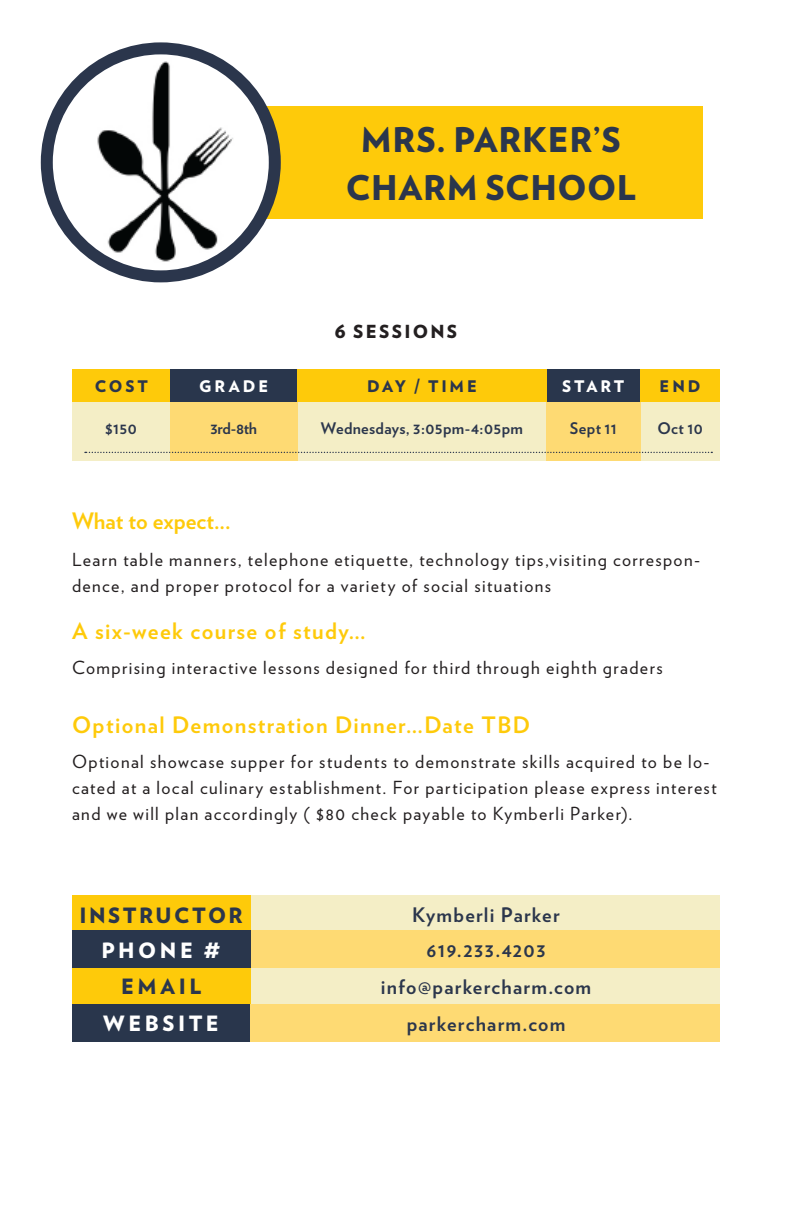
<style>
.page{position:relative;width:792px;height:1224px;background:#fff}
.page>*{position:absolute;margin:0;border:0;box-sizing:border-box;transform-origin:0 0}
.t1{font:900 34px/48px "Verlag";letter-spacing:.02em;color:#2b364c;text-align:center}
.t2{font:700 22.6px "Verlag";letter-spacing:.06em;color:#feca0a}
.t3{font:700 22.6px "Verlag";color:#feca0a}
.t4{font:900 21px "Verlag";letter-spacing:.12em;color:#2b364c}
.t5{font:900 21px "Verlag";letter-spacing:.165em;color:#fff}
.t6{font:700 20px "Verlag";letter-spacing:.06em;color:#2b364c}
.t7{font:18px/26px "Verlag";letter-spacing:.075em;color:#231f20}
.t8{font:900 18px "Verlag";letter-spacing:.13em;color:#231f20}
.t9{font:700 16px "Verlag";letter-spacing:.02em;color:#2b364c}
.t10{font:900 16px "Verlag";letter-spacing:.18em;color:#2b364c}
.t11{font:900 16px "Verlag";letter-spacing:.185em;color:#fff}
</style>
<div class="page">
<div style="left:72px;top:370px;width:98px;height:91px;background:#f4eec6"></div>
<div style="left:297px;top:370px;width:250px;height:91px;background:#f4eec6"></div>
<div style="left:640px;top:370px;width:80px;height:91px;background:#f4eec6"></div>
<div style="left:170px;top:375px;width:127px;height:86px;background:#feda73"></div>
<div style="left:546px;top:375px;width:94px;height:86px;background:#feda73"></div>
<div style="left:170px;top:370px;width:127px;height:32px;background:#29364c"></div>
<div style="left:546px;top:370px;width:94px;height:32px;background:#29364c"></div>
<div style="left:72px;top:370px;width:98px;height:32px;background:#feca0a"></div>
<div style="left:297px;top:370px;width:250px;height:32px;background:#feca0a"></div>
<div style="left:640px;top:370px;width:80px;height:32px;background:#feca0a"></div>
<svg style="left:85px;top:452px;width:627px;height:1px"></svg>
<div style="left:225px;top:106px;width:478px;height:113px;background:#feca0a"></div>
<div style="left:41px;top:42px;width:240px;height:240px;background:#2b364c;border-radius:50%"></div>
<img style="left:53px;top:54px;width:216px;height:216px;border-radius:108px">
<div style="left:250px;top:967px;width:470px;height:37px;background:#f4eec6"></div>
<div style="left:250px;top:895px;width:470px;height:37px;background:#f4eec6"></div>
<div style="left:72px;top:967px;width:178px;height:37px;background:#feca0a"></div>
<div style="left:72px;top:895px;width:178px;height:37px;background:#feca0a"></div>
<div style="left:72px;top:1004px;width:178px;height:37px;background:#29364c"></div>
<div style="left:250px;top:931px;width:470px;height:37px;background:#feda73"></div>
<div style="left:250px;top:1004px;width:470px;height:37px;background:#feda73"></div>
<div style="left:72px;top:931px;width:178px;height:37px;background:#29364c"></div>
<h1 class="t1" style="left:346px;top:114px;width:292px">MRS. PARKE R’S<br>CHARM SCHOOL</h1>
<p class="t8" style="left:334px;top:317px;width:124px">6 SESSIONS</p>
<p class="t10" style="left:367px;top:373px;width:109px">DAY / TIME</p>
<p class="t10" style="left:660px;top:373px;width:42px">END</p>
<p class="t10" style="left:95px;top:373px;width:55px">COST</p>
<p class="t11" style="left:199px;top:373px;width:68px">GRADE</p>
<p class="t11" style="left:562px;top:373px;width:64px">START</p>
<p class="t9" style="left:105px;top:415px;width:33px">$150</p>
<p class="t9" style="left:210px;top:415px;width:48px">3rd-8th</p>
<p class="t9" style="left:321px;top:415px;width:204px">Wednesdays, 3:05pm-4:05pm</p>
<p class="t9" style="left:570px;top:415px;width:48px">Sept 11</p>
<p class="t9" style="left:657px;top:415px;width:47px">Oct 10</p>
<p class="t3" style="left:72px;top:503px;width:160px">What to expect...</p>
<p class="t7" style="left:72px;top:546px;width:630px">Learn table manners, telephone etiquette, technology tips,visiting correspon&shy;dence, and proper protocol for a variety of social situations</p>
<p class="t2" style="left:72px;top:613px;width:295px">A six-week course of study…</p>
<p class="t7" style="left:72px;top:653px;width:592px">Comprising interactive lessons designed for third through eighth graders</p>
<p class="t2" style="left:72px;top:707px;width:460px">Optional Demonstration Dinner…Date TBD</p>
<p class="t7" style="left:72px;top:747px;width:646px">Optional showcase supper for students to demonstrate skills acquired to be lo&shy;cated at a local culinary establishment. For participation please express interest and we will plan accordingly ( $80 check payable to Kymberli Parker).</p>
<p class="t4" style="left:79px;top:898px;width:165px">I NSTRUCTOR</p>
<p class="t5" style="left:101px;top:933px;width:121px">PHONE #</p>
<p class="t6" style="left:412px;top:899px;width:149px">Kymberli Parker</p>
<p class="t6" style="left:426px;top:934px;width:120px">619.233.4203</p>
<p class="t4" style="left:121px;top:970px;width:82px">EMAIL</p>
<p class="t6" style="left:381px;top:971px;width:212px">info@parkercharm.com</p>
<p class="t5" style="left:103px;top:1006px;width:114px">WE BSITE</p>
<p class="t6" style="left:407px;top:1008px;width:160px">parkercharm.com</p>
</div>
